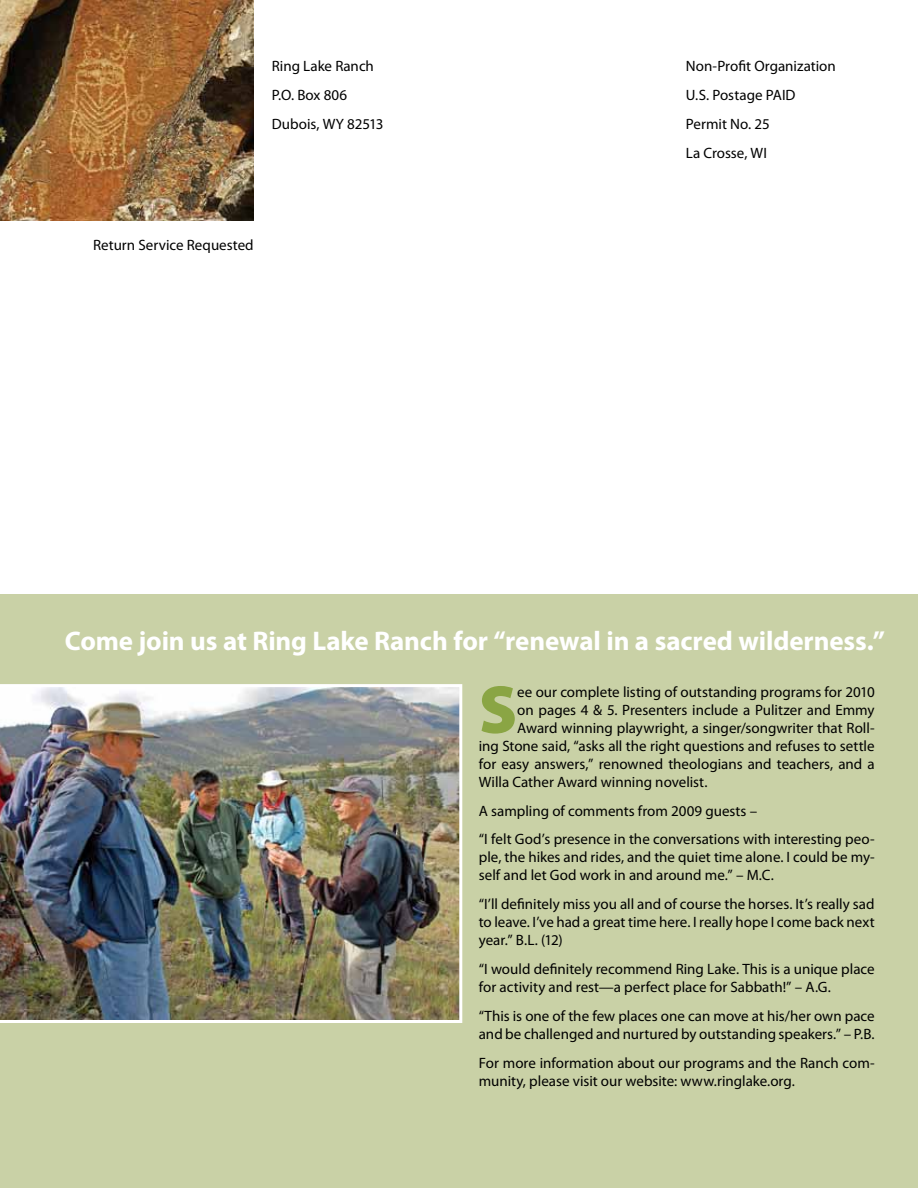
<style>
.page{position:relative;width:918px;height:1188px;background:#fff}
.page>*{position:absolute;margin:0;border:0;box-sizing:border-box;transform-origin:0 0}
.t1{font:900 68.4px "Myriad Pro";color:#8aa544}
.t2{font:700 27px "Myriad Pro";letter-spacing:-.005em;color:#fff}
.t3{font:15px/28.8px "Myriad Pro";color:#000}
</style>
<div class="page">
<div style="left:0;top:594px;width:918px;height:594px;background:#c9d1a6"></div>
<img style="left:0;top:0;width:254px;height:220px">
<img style="left:0;top:684px;width:462px;height:339px">
<p class="t3" style="left:272px;top:52px;width:113px">Ring Lake Ranch<br>P.O. Box 806<br>Dubois, WY 82513</p>
<p class="t3" style="left:686px;top:52px;width:152px">Non-Profit Organization<br>U.S. Postage PAID<br>Permit No. 25<br>La Crosse, WI</p>
<p class="t3" style="left:93px;top:230px;width:162px">Return Service Requested</p>
<h2 class="t2" style="left:65px;top:624px;width:822px">Come join us at Ring Lake Ranch for “renewal in a sacred wilderness.”</h2>
<h1 class="t1" style="left:479px;top:664px;width:40px">S</h1>
<p class="t3" style="left:517px;top:677px;width:359px">ee our complete listing of outstanding programs for 2010</p>
<p class="t3" style="left:517px;top:695px;width:359px">on pages 4 &amp; 5. Presenters include a Pulitzer and Emmy</p>
<p class="t3" style="left:517px;top:713px;width:359px">Award winning playwright, a singer/songwriter that Roll-</p>
<p class="t3" style="left:479px;top:731px;width:397px">ing Stone said, “asks all the right questions and refuses to settle</p>
<p class="t3" style="left:479px;top:749px;width:397px">for easy answers,” renowned theologians and teachers, and a</p>
<p class="t3" style="left:479px;top:767px;width:230px">Willa Cather Award winning novelist.</p>
<p class="t3" style="left:479px;top:796px;width:397px">A sampling of comments from 2009 guests –<br>“I felt God’s presence in the conversations with interesting peo-</p>
<p class="t3" style="left:479px;top:848px;width:397px;line-height:18px">ple, the hikes and rides, and the quiet time alone. I could be my&shy;self and let God work in and around me.” – M.C.</p>
<p class="t3" style="left:479px;top:895px;width:398px;line-height:18px;text-align:justify">“I’ll definitely miss you all and of course the horses. It’s really sad to leave. I’ve had a great time here. I really hope I come back next year.” B.L. (12)</p>
<p class="t3" style="left:479px;top:960px;width:397px;line-height:18px">“I would definitely recommend Ring Lake. This is a unique place for activity and rest—a perfect place for Sabbath!” – A.G.</p>
<p class="t3" style="left:479px;top:1007px;width:397px;line-height:18px">“This is one of the few places one can move at his/her own pace and be challenged and nurtured by outstanding speakers.” – P.B.</p>
<p class="t3" style="left:479px;top:1053px;width:397px;line-height:18px">For more information about our programs and the Ranch com&shy;munity, please visit our website: www.ringlake.org.</p>
</div>
